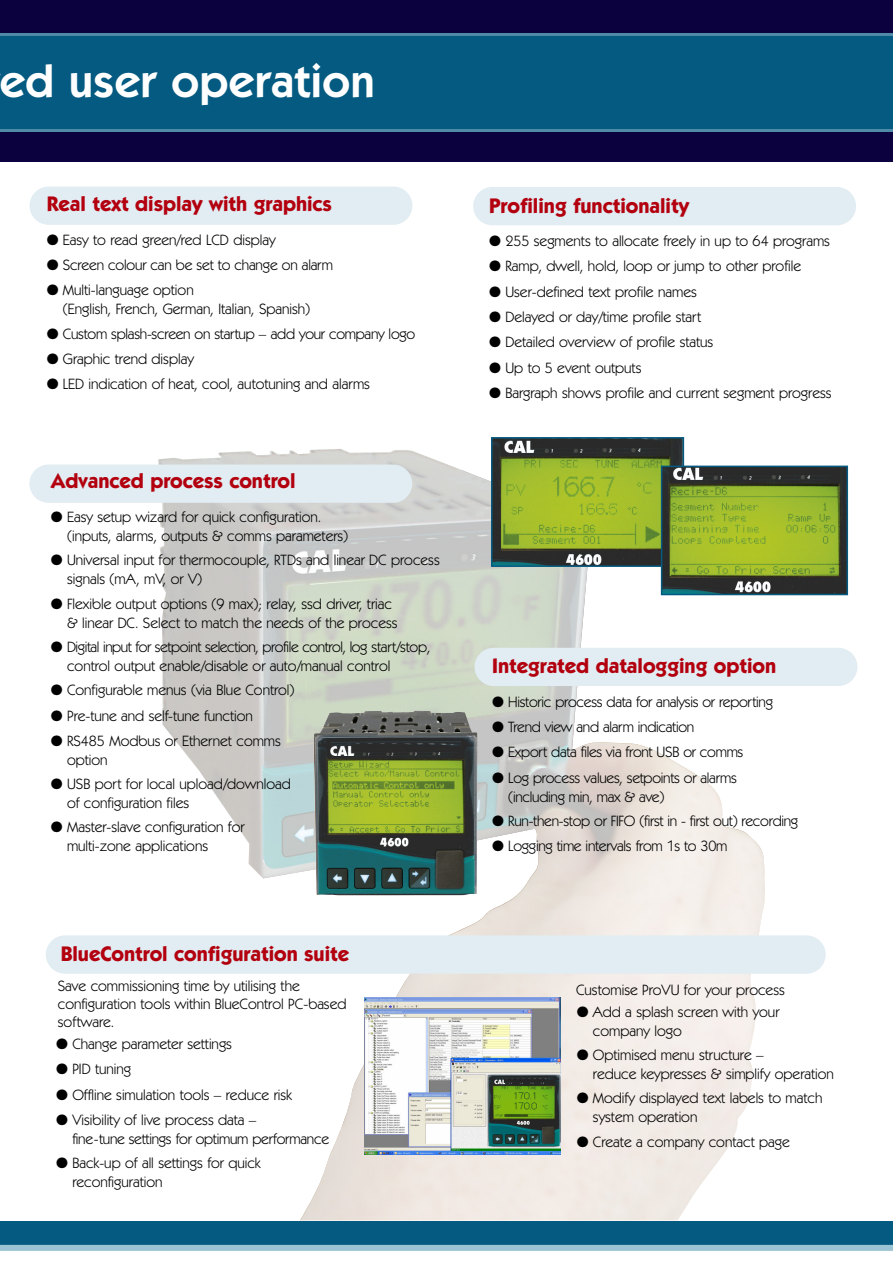
<style>
.page{position:relative;width:893px;height:1263px;background:#fff}
.page>*{position:absolute;margin:0;border:0;box-sizing:border-box;transform-origin:0 0}
.t1{font:600 46.5px "Kabel IT Cby BT";letter-spacing:.01em;color:#fff}
.t2{font:700 21px "Kabel IT Cby BT";color:#b3000f}
.t3{font:15px/18.9px "Kabel IT Cby BT";color:#000}
</style>
<div class="page">
<img style="left:158px;top:449px;width:607px;height:771px">
<div style="left:473px;top:187px;width:383px;height:38px;background:#e1edf2;border-radius:19px"></div>
<div style="left:474px;top:648px;width:383px;height:38px;background:#e1edf2;border-radius:19px"></div>
<div style="left:30px;top:187px;width:382px;height:38px;background:#e1edf2;border-radius:19px"></div>
<div style="left:29px;top:465px;width:383px;height:38px;background:#e1edf2;border-radius:19px"></div>
<div style="left:0;top:0;width:892px;height:162px;background:#0a013e"></div>
<div style="left:0;top:33px;width:892px;height:99px;background:#045a80"></div>
<div style="left:0;top:1222px;width:892px;height:28px;background:#045a80"></div>
<img style="left:365px;top:997px;width:196px;height:157px">
<img style="left:313px;top:711px;width:164px;height:184px">
<div style="left:0;top:1245px;width:892px;height:6px;background:#9ac3d3"></div>
<div style="left:46px;top:935px;width:779px;height:39px;background:#e1edf2;border-radius:19px"></div>
<img style="left:494px;top:440px;width:187px;height:124px">
<div style="left:491px;top:437px;width:193px;height:130px;border:2px solid #045a80"></div>
<img style="left:663px;top:469px;width:182px;height:123px">
<div style="left:660px;top:466px;width:188px;height:129px;border:2px solid #045a80"></div>
<h1 class="t1" style="left:0;top:63px;width:376px">ed user operation</h1>
<h2 class="t2" style="left:47px;top:196px;width:286px">Real text display with graphics</h2>
<p class="t3" style="left:47px;top:231px;width:230px">● Easy to read green/red LCD display</p>
<p class="t3" style="left:47px;top:256px;width:288px">● Screen colour can be set to change on alarm</p>
<p class="t3" style="left:63px;top:282px;width:249px;text-indent:-16px">● Multi-language option<br>(English, French, German, Italian, Spanish)</p>
<p class="t3" style="left:47px;top:325px;width:370px">● Custom splash-screen on startup – add your company logo</p>
<p class="t3" style="left:47px;top:350px;width:148px">● Graphic trend display</p>
<p class="t3" style="left:47px;top:376px;width:325px">● LED indication of heat, cool, autotuning and alarms</p>
<h2 class="t2" style="left:51px;top:473px;width:246px">Advanced process control</h2>
<p class="t3" style="left:67px;top:508px;width:283px;text-indent:-16px">● Easy setup wizard for quick configuration. (inputs, alarms, outputs &amp; comms parameters)</p>
<p class="t3" style="left:67px;top:552px;width:374px;text-indent:-16px">● Universal input for thermocouple, RTDs and linear DC process signals (mA, mV, or V)</p>
<p class="t3" style="left:67px;top:595px;width:332px;text-indent:-16px">● Flexible output options (9 max); relay, ssd driver, triac &amp; linear DC. Select to match the needs of the process</p>
<p class="t3" style="left:67px;top:638px;width:365px;text-indent:-16px">● Digital input for setpoint selection, profile control, log start/stop, control output enable/disable or auto/manual control</p>
<p class="t3" style="left:51px;top:682px;width:245px">● Configurable menus (via Blue Control)</p>
<p class="t3" style="left:51px;top:707px;width:203px">● Pre-tune and self-tune function</p>
<p class="t3" style="left:67px;top:732px;width:215px;text-indent:-16px">● RS485 Modbus or Ethernet comms option</p>
<p class="t3" style="left:67px;top:776px;width:225px;text-indent:-16px">● USB port for local upload/download of configuration files</p>
<p class="t3" style="left:67px;top:819px;width:179px;text-indent:-16px">● Master-slave configuration for multi-zone applications</p>
<h2 class="t2" style="left:61px;top:946px;width:290px">BlueControl configuration suite</h2>
<h2 class="t2" style="left:489px;top:198px;width:201px">Profiling functionality</h2>
<p class="t3" style="left:489px;top:233px;width:342px">● 255 segments to allocate freely in up to 64 programs</p>
<p class="t3" style="left:489px;top:258px;width:313px">● Ramp, dwell, hold, loop or jump to other profile</p>
<p class="t3" style="left:489px;top:283px;width:209px">● User-defined text profile names</p>
<p class="t3" style="left:489px;top:309px;width:213px">● Delayed or day/time profile start</p>
<p class="t3" style="left:489px;top:334px;width:225px">● Detailed overview of profile status</p>
<p class="t3" style="left:489px;top:359px;width:154px">● Up to 5 event outputs</p>
<p class="t3" style="left:489px;top:385px;width:344px">● Bargraph shows profile and current segment progress</p>
<h2 class="t2" style="left:492px;top:658px;width:285px">Integrated datalogging option</h2>
<p class="t3" style="left:492px;top:693px;width:282px">● Historic process data for analysis or reporting</p>
<p class="t3" style="left:492px;top:719px;width:204px">● Trend view and alarm indication</p>
<p class="t3" style="left:492px;top:744px;width:253px">● Export data files via front USB or comms</p>
<p class="t3" style="left:508px;top:769px;width:230px;text-indent:-16px">● Log process values, setpoints or alarms (including min, max &amp; ave)</p>
<p class="t3" style="left:492px;top:813px;width:308px">● Run-then-stop or FIFO (first in - first out) recording</p>
<p class="t3" style="left:492px;top:838px;width:237px">● Logging time intervals from 1s to 30m</p>
<p class="t3" style="left:58px;top:978px;width:290px;line-height:18px">Save commissioning time by utilising the configuration tools within BlueControl PC-based software.</p>
<p class="t3" style="left:576px;top:981px;width:210px">Customise ProVU for your process</p>
<p class="t3" style="left:56px;top:1035px;width:177px">● Change parameter settings</p>
<p class="t3" style="left:56px;top:1061px;width:76px">● PID tuning</p>
<p class="t3" style="left:56px;top:1086px;width:237px">● Offline simulation tools – reduce risk</p>
<p class="t3" style="left:72px;top:1111px;width:258px;text-indent:-16px">● Visibility of live process data –<br>fine-tune settings for optimum performance</p>
<p class="t3" style="left:72px;top:1155px;width:190px;text-indent:-16px">● Back-up of all settings for quick reconfiguration</p>
<p class="t3" style="left:593px;top:1003px;width:188px;text-indent:-16px">● Add a splash screen with your company logo</p>
<p class="t3" style="left:593px;top:1047px;width:242px;text-indent:-16px">● Optimised menu structure –<br>reduce keypresses &amp; simplify operation</p>
<p class="t3" style="left:593px;top:1090px;width:231px;text-indent:-16px">● Modify displayed text labels to match system operation</p>
<p class="t3" style="left:576px;top:1133px;width:214px">● Create a company contact page</p>
</div>
